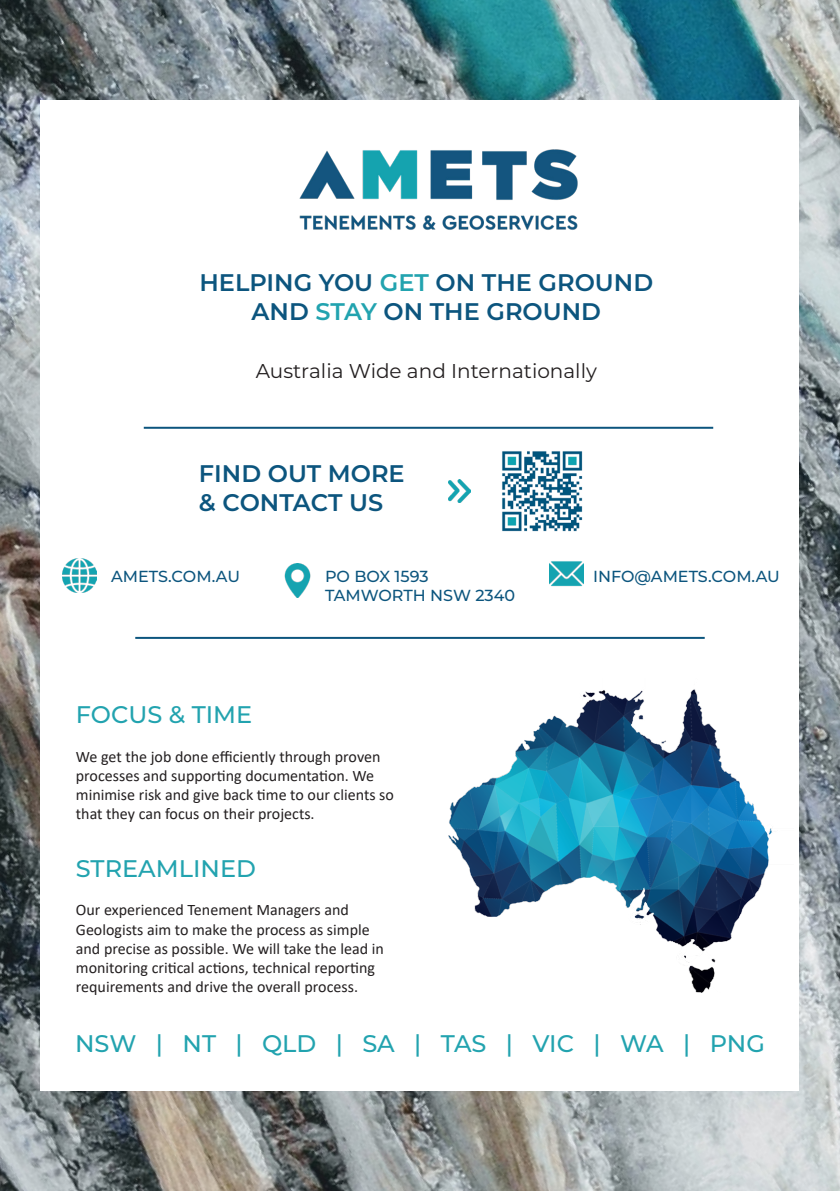
<style>
.page{position:relative;width:840px;height:1191px;background:#fff}
.page>*{position:absolute;margin:0;border:0;box-sizing:border-box;transform-origin:0 0}
.t1{font:600 24px "Montserrat";color:#0c557e}
.t2{font:500 24px "Montserrat";color:#22a3af}
.t3{font:20px "Montserrat";color:#231f20}
.t4{font:16px/19.2px "Calibri";color:#231f20}
.t5{font:500 16px/19.2px "Montserrat";color:#0c557e}
.s1{color:#22a3af}
</style>
<div class="page">
<img style="left:0;top:0;width:839px;height:1191px">
<div style="left:41px;top:100px;width:757px;height:990px;background:#fff"></div>
<img style="left:299px;top:149px;width:279px;height:81px">
<img style="left:448px;top:480px;width:22px;height:22px">
<img style="left:62px;top:558px;width:34px;height:34px">
<img style="left:284px;top:563px;width:27px;height:34px">
<img style="left:549px;top:561px;width:33px;height:26px">
<img style="left:502px;top:451px;width:81px;height:81px">
<hr style="left:144px;top:427px;width:568px;height:2px;background:#0c557e">
<hr style="left:135px;top:637px;width:569px;height:2px;background:#0c557e">
<img style="left:448px;top:689px;width:324px;height:303px">
<p class="t1" style="left:199px;top:266px;width:455px">HELPING YOU <span class="s1">GET</span> ON THE GROUND</p>
<p class="t1" style="left:251px;top:295px;width:351px">AND <span class="s1">STAY</span> ON THE GROUND</p>
<p class="t3" style="left:255px;top:357px;width:342px">Australia Wide and Internationally</p>
<p class="t1" style="left:199px;top:457px;width:207px">FIND OUT MORE</p>
<p class="t1" style="left:199px;top:485px;width:186px">&amp; CONTACT US</p>
<p class="t5" style="left:111px;top:565px;width:130px">AMETS.COM.AU</p>
<p class="t5" style="left:325px;top:565px;width:191px">PO BOX 1593<br>TAMWORTH NSW 2340</p>
<p class="t5" style="left:592px;top:565px;width:188px">INFO@AMETS.COM.AU</p>
<p class="t2" style="left:76px;top:698px;width:178px">FOCUS &amp; TIME</p>
<p class="t4" style="left:76px;top:746px;width:319px">We get the job done efficiently through proven processes and supporting documentation. We minimise risk and give back time to our clients so that they can focus on their projects.</p>
<p class="t2" style="left:76px;top:851px;width:181px">STREAMLINED</p>
<p class="t4" style="left:76px;top:900px;width:309px">Our experienced Tenement Managers and Geologists aim to make the process as simple and precise as possible. We will take the lead in monitoring critical actions, technical reporting requirements and drive the overall process.</p>
<p class="t2" style="left:75px;top:1026px;width:691px">NSW | NT | QLD | SA | TAS | VIC | WA | PNG</p>
</div>
